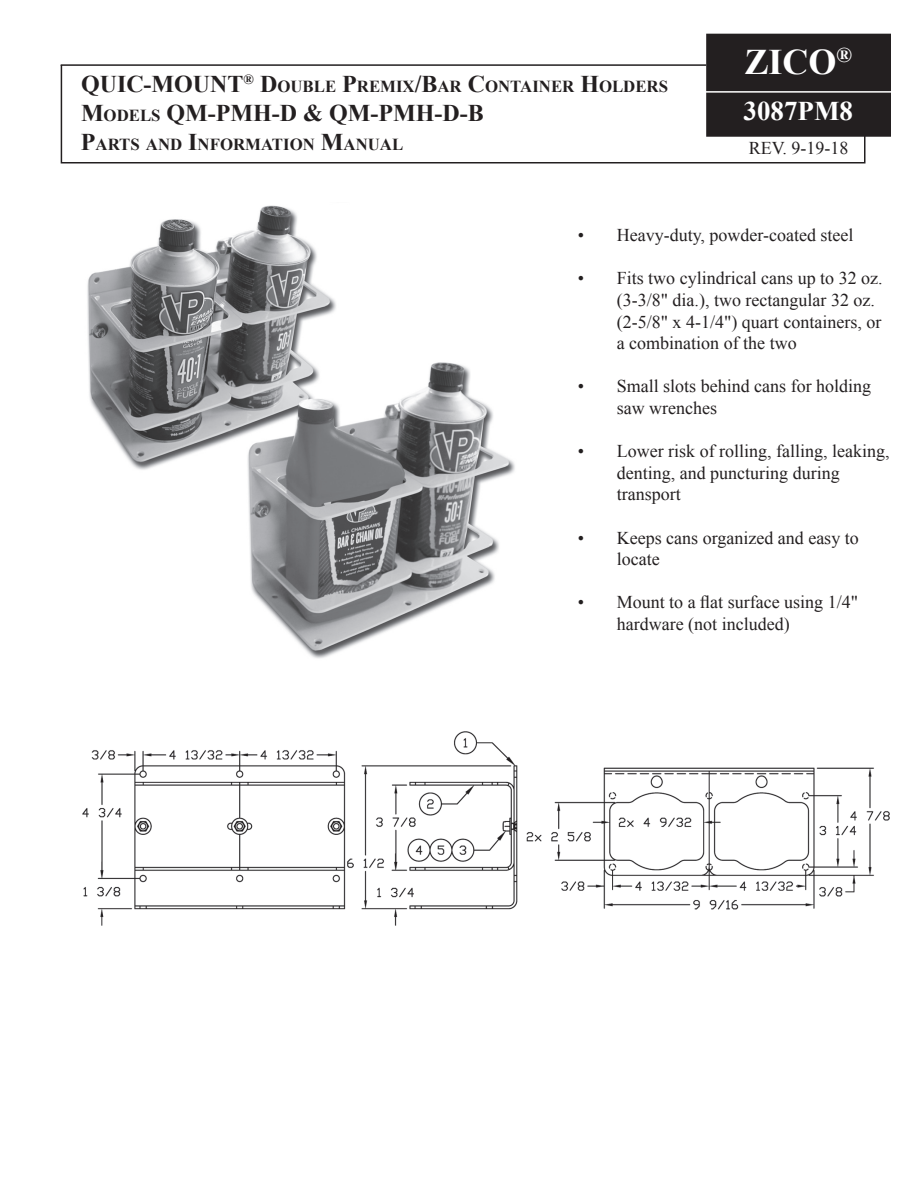
<style>
.page{position:relative;width:918px;height:1188px;background:#fff}
.page>*{position:absolute;margin:0;border:0;box-sizing:border-box;transform-origin:0 0}
.t1{font:700 36px "Times New Roman";color:#fff}
.t2{font:700 27px "Times New Roman";color:#fff}
.t3{font:700 24px "Times New Roman";color:#231f20}
.t4{font:18px/21.6px "Times New Roman";color:#231f20}
.t5{font:700 16.8px "Times New Roman";color:#231f20}
.s1{font-size:16.8px}
.s2{font-size:24px}
</style>
<div class="page">
<div style="left:707px;top:34px;width:183px;height:102px;background:#231f20"></div>
<div style="left:706px;top:34px;width:185px;height:103px;border:2px solid #231f20"></div>
<hr style="left:61px;top:162px;width:803px;height:2px;background:#231f20">
<hr style="left:705px;top:91px;width:186px;height:2px;background:#fff">
<hr style="left:61px;top:65px;width:1px;height:97px;background:#231f20">
<hr style="left:61px;top:64px;width:645px;height:2px;background:#231f20">
<hr style="left:864px;top:128px;width:2px;height:36px;background:#231f20">
<img style="left:82px;top:731px;width:808px;height:195px">
<img style="left:87px;top:205px;width:428px;height:454px">
<h3 class="t3" style="left:81px;top:67px;width:417px">QUIC-MOUNT<sup>®</sup> D<span class="s1">OUBLE</span> P<span class="s1">REMIX</span>/B<span class="s1">AR</span> C<span class="s1">ONT</span></h3>
<p class="t5" style="left:520px;top:75px;width:149px">AINER <span class="s2">H</span>OLDERS</p>
<h3 class="t3" style="left:81px;top:96px;width:403px">M<span class="s1">ODELS</span> QM-PMH-D &amp; QM-PMH-D-B</h3>
<p class="t5" style="left:81px;top:132px;width:203px"><span class="s2">P</span>ARTS AND <span class="s2">I</span>NFORMATION</p>
<p class="t5" style="left:321px;top:132px;width:84px"><span class="s2">M</span>ANUAL</p>
<h1 class="t1" style="left:744px;top:37px;width:109px">ZICO<sup>®</sup></h1>
<h2 class="t2" style="left:744px;top:92px;width:111px">3087PM8</h2>
<p class="t4" style="left:749px;top:137px;width:101px">REV. 9-19-18</p>
<p class="t4" style="left:578px;top:224px;width:277px">• Heavy-duty, powder-coated steel</p>
<p class="t4" style="left:617px;top:267px;width:267px;text-indent:-39px">• Fits two cylindrical cans up to 32 oz. (3-3/8" dia.), two rectangular 32 oz. (2-5/8" x 4-1/4") quart containers, or a combination of the two</p>
<p class="t4" style="left:617px;top:375px;width:256px;text-indent:-39px">• Small slots behind cans for holding saw wrenches</p>
<p class="t4" style="left:617px;top:440px;width:274px;text-indent:-39px">• Lower risk of rolling, falling, leaking, denting, and puncturing during transport</p>
<p class="t4" style="left:617px;top:526px;width:244px;text-indent:-39px">• Keeps cans organized and easy to locate</p>
<p class="t4" style="left:617px;top:591px;width:243px;text-indent:-39px">• Mount to a flat surface using 1/4" hardware (not included)</p>
</div>
